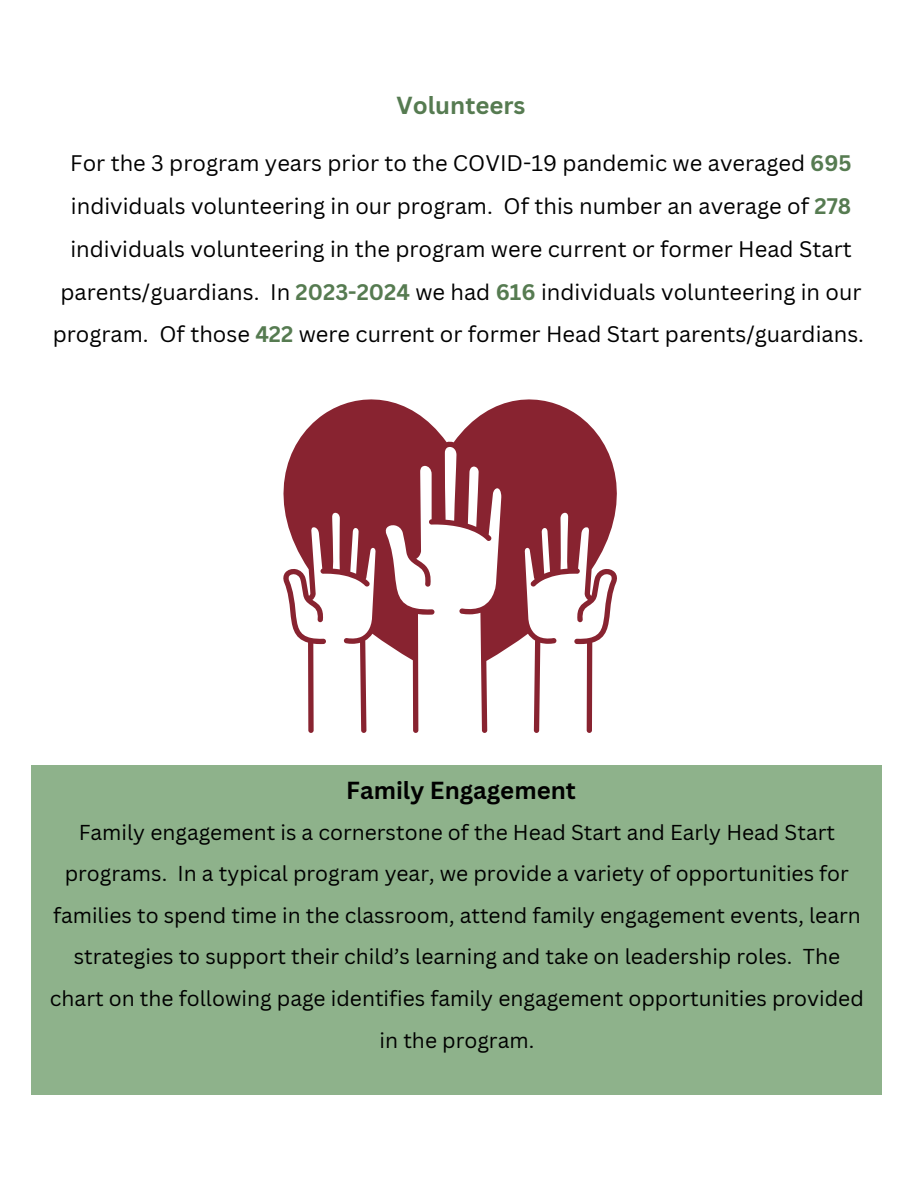
<style>
.page{position:relative;width:918px;height:1188px;background:#fff}
.page>*{position:absolute;margin:0;border:0;box-sizing:border-box;transform-origin:0 0}
.t1{font:700 24px "Canva Sans";color:#000}
.t2{font:700 24px "Canva Sans";color:#567b51}
.t3{font:21.9px/42.8px "Canva Sans";color:#000;text-align:center}
.t4{font:21px/41.7px "Canva Sans";color:#000;text-align:center}
.s1{font-weight:700;color:#567b51}
</style>
<div class="page">
<svg style="left:283px;top:399px;width:334px;height:334px"></svg>
<div style="left:32px;top:765px;width:850px;height:329px;background:#8eb28b"></div>
<h1 class="t2" style="left:397px;top:89px;width:130px">Volunteers</h1>
<p class="t3" style="left:53px;top:141px;width:813px">For the 3 program years prior to the COVID-19 pandemic we averaged <span class="s1">695 </span>individuals volunteering in our program. Of this number an average of <span class="s1">278 </span>individuals volunteering in the program were current or former Head Start parents/guardians. In <span class="s1">2023-2024</span> we had <span class="s1">616</span> individuals volunteering in our program. Of those <span class="s1">422</span> were current or former Head Start parents/guardians.</p>
<h1 class="t1" style="left:346px;top:773px;width:231px">Family Engagement</h1>
<h2 class="t4" style="left:50px;top:811px;width:815px">Family engagement is a cornerstone of the Head Start and Early Head Start programs. In a typical program year, we provide a variety of opportunities for families to spend time in the classroom, attend family engagement events, learn strategies to support their child’s learning and take on leadership roles. The chart on the following page identifies family engagement opportunities provided in the program.</h2>
</div>
